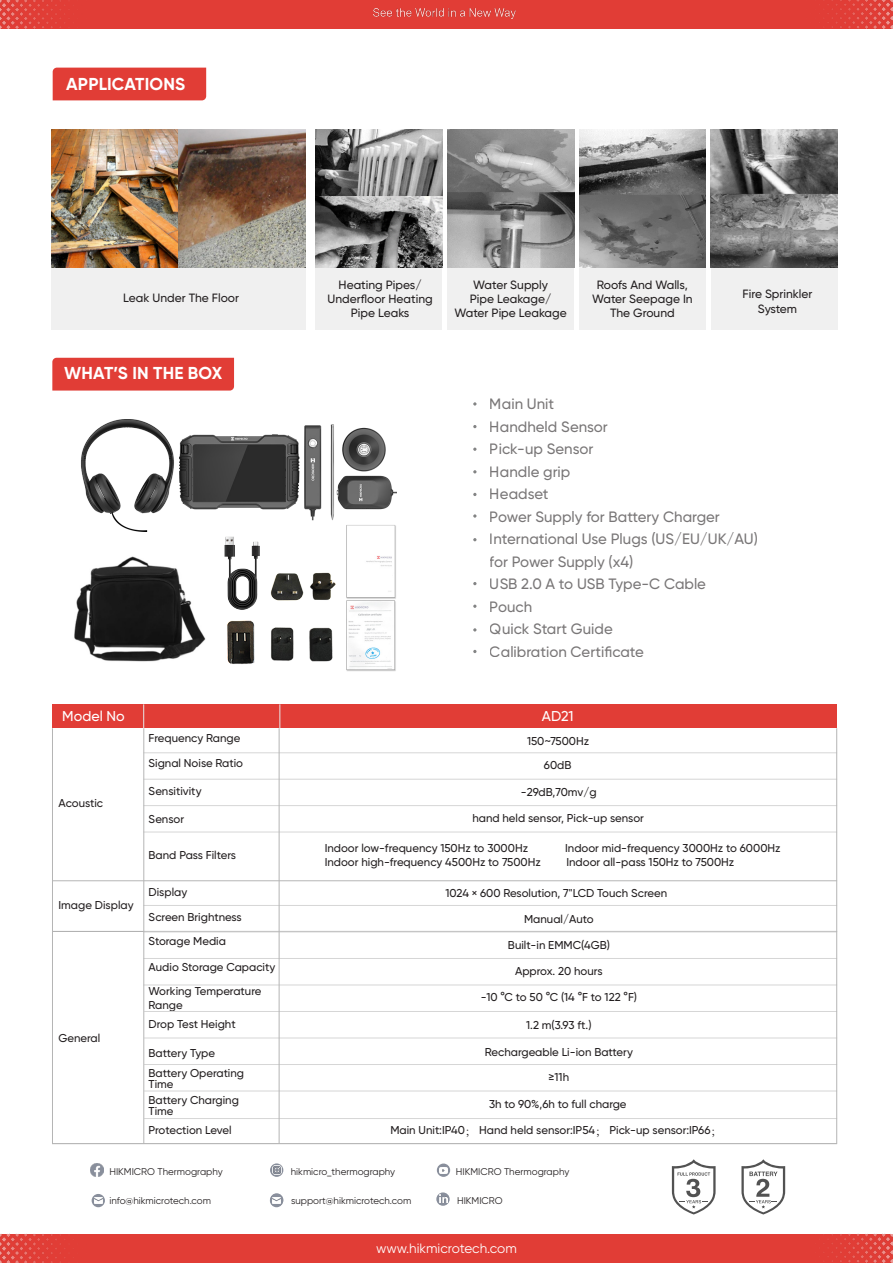
<style>
.page{position:relative;width:893px;height:1263px;background:#fff}
.page>*{position:absolute;margin:0;border:0;box-sizing:border-box;transform-origin:0 0}
.t1{font:700 17.25px "Gilroy";letter-spacing:.01em;color:#fff}
.t2{font:500 15px/22.5px "Gilroy";color:#231f20}
.t3{font:500 14.25px "Gilroy";color:#fff}
.t4{font:13.5px "Gilroy";color:#fff}
.t5{font:500 12px "Gilroy";color:#231f20}
.t6{font:500 11.4px/10.8px "Gilroy";color:#231f20}
.t7{font:9.75px "Gilroy";color:#231f20}
.s1{font-family:"Adobe Song Std";font-weight:300}
</style>
<div class="page">
<div style="left:0;top:0;width:893px;height:28px;background:#e13d36"></div>
<div style="left:0;top:1234px;width:893px;height:28px;background:#e13d36"></div>
<img style="left:374px;top:9px;width:142px;height:10px">
<img style="left:0;top:0;width:65px;height:28px">
<img style="left:828px;top:0;width:65px;height:28px">
<img style="left:0;top:1234px;width:65px;height:28px">
<img style="left:823px;top:1234px;width:70px;height:28px">
<svg style="left:91px;top:1163px;width:13px;height:13px"></svg>
<svg style="left:92px;top:1194px;width:13px;height:13px"></svg>
<svg style="left:94px;top:1197px;width:8px;height:7px"></svg>
<svg style="left:270px;top:1193px;width:13px;height:13px"></svg>
<svg style="left:270px;top:1163px;width:13px;height:14px"></svg>
<svg style="left:272px;top:1166px;width:9px;height:8px"></svg>
<svg style="left:436px;top:1192px;width:14px;height:14px"></svg>
<svg style="left:439px;top:1195px;width:9px;height:8px"></svg>
<svg style="left:437px;top:1163px;width:13px;height:14px"></svg>
<svg style="left:439px;top:1167px;width:9px;height:6px"></svg>
<svg style="left:741px;top:1159px;width:44px;height:55px"></svg>
<svg style="left:672px;top:1159px;width:44px;height:55px"></svg>
<div style="left:270px;top:1194px;width:13px;height:13px;background:#898f9c;border-radius:50%"></div>
<svg style="left:272px;top:1197px;width:9px;height:7px"></svg>
<div style="left:52px;top:704px;width:785px;height:24px;background:#e13d36"></div>
<hr style="left:143px;top:832px;width:694px;height:1px;background:#d6d6d6">
<hr style="left:52px;top:880px;width:785px;height:1px;background:#b5b5b5">
<hr style="left:52px;top:1143px;width:785px;height:1px;background:#ababab">
<hr style="left:52px;top:931px;width:785px;height:1px;background:#ababab">
<hr style="left:143px;top:905px;width:694px;height:1px;background:#d6d6d6">
<hr style="left:144px;top:1011px;width:693px;height:1px;background:#d6d6d6">
<hr style="left:144px;top:1038px;width:693px;height:1px;background:#d6d6d6">
<hr style="left:144px;top:1064px;width:693px;height:1px;background:#d6d6d6">
<hr style="left:144px;top:1091px;width:693px;height:1px;background:#d6d6d6">
<hr style="left:143px;top:805px;width:694px;height:1px;background:#d6d6d6">
<hr style="left:143px;top:752px;width:694px;height:1px;background:#d6d6d6">
<hr style="left:143px;top:779px;width:694px;height:1px;background:#d6d6d6">
<hr style="left:143px;top:932px;width:694px;height:1px;background:#d6d6d6">
<hr style="left:143px;top:958px;width:694px;height:1px;background:#d6d6d6">
<hr style="left:143px;top:985px;width:694px;height:1px;background:#d6d6d6">
<hr style="left:144px;top:1118px;width:693px;height:1px;background:#d6d6d6">
<hr style="left:143px;top:728px;width:1px;height:415px;background:#b5b5b5">
<hr style="left:52px;top:728px;width:1px;height:416px;background:#b5b5b5">
<hr style="left:836px;top:728px;width:1px;height:415px;background:#b5b5b5">
<hr style="left:279px;top:728px;width:1px;height:415px;background:#b5b5b5">
<svg style="left:279px;top:704px;width:1px;height:24px"></svg>
<svg style="left:143px;top:704px;width:1px;height:24px"></svg>
<div style="left:51px;top:268px;width:254px;height:61px;background:#f0f0f0"></div>
<div style="left:315px;top:268px;width:127px;height:61px;background:#f0f0f0"></div>
<div style="left:447px;top:268px;width:127px;height:61px;background:#f0f0f0"></div>
<div style="left:579px;top:268px;width:127px;height:61px;background:#f0f0f0"></div>
<div style="left:711px;top:268px;width:127px;height:61px;background:#f0f0f0"></div>
<img style="left:52px;top:130px;width:127px;height:138px">
<svg style="left:179px;top:130px;width:126px;height:138px;background:#877263"></svg>
<img style="left:315px;top:130px;width:127px;height:138px">
<img style="left:447px;top:130px;width:127px;height:138px">
<img style="left:579px;top:130px;width:127px;height:138px">
<img style="left:711px;top:130px;width:127px;height:138px">
<img style="left:74px;top:420px;width:323px;height:251px">
<div style="left:53px;top:68px;width:153px;height:32px;background:#e13d36"></div>
<div style="left:52px;top:358px;width:182px;height:33px;background:#e13d36"></div>
<p class="t1" style="left:66px;top:73px;width:120px">APPLICATIONS</p>
<p class="t5" style="left:123px;top:291px;width:117px">Leak Under The Floor</p>
<p class="t1" style="left:64px;top:363px;width:160px">WHAT’S IN THE BOX</p>
<p class="t5" style="left:339px;top:277px;width:85px">Heating Pipes/</p>
<p class="t5" style="left:328px;top:291px;width:107px">Underfloor Heating</p>
<p class="t5" style="left:351px;top:306px;width:60px">Pipe Leaks</p>
<p class="t5" style="left:473px;top:277px;width:76px">Water Supply</p>
<p class="t5" style="left:470px;top:291px;width:83px">Pipe Leakage/</p>
<p class="t5" style="left:455px;top:306px;width:114px">Water Pipe Leakage</p>
<p class="t5" style="left:597px;top:277px;width:93px">Roofs And Walls,</p>
<p class="t5" style="left:592px;top:291px;width:102px">Water Seepage In</p>
<p class="t5" style="left:610px;top:306px;width:66px">The Ground</p>
<p class="t5" style="left:743px;top:287px;width:71px">Fire Sprinkler</p>
<p class="t5" style="left:758px;top:301px;width:41px">System</p>
<h2 class="t2" style="left:490px;top:392px;width:270px">Main Unit<br>Handheld Sensor<br>Pick-up Sensor<br>Handle grip<br>Headset<br>Power Supply for Battery Charger<br>International Use Plugs (US/EU/UK/AU) for Power Supply (x4)<br>USB 2.0 A to USB Type-C Cable<br>Pouch<br>Quick Start Guide<br>Calibration Certificate</h2>
<p class="t3" style="left:62px;top:707px;width:64px">Model No</p>
<p class="t3" style="left:542px;top:707px;width:33px">AD21</p>
<p class="t6" style="left:527px;top:735px;width:63px">150~7500Hz</p>
<p class="t6" style="left:544px;top:759px;width:29px">60dB</p>
<p class="t6" style="left:521px;top:786px;width:77px">-29dB,70mv/g</p>
<p class="t6" style="left:472px;top:813px;width:173px">hand held sensor, Pick-up sensor</p>
<p class="t6" style="left:325px;top:843px;width:205px">Indoor low-frequency 150Hz to 3000Hz</p>
<p class="t6" style="left:565px;top:843px;width:217px">Indoor mid-frequency 3000Hz to 6000Hz</p>
<p class="t6" style="left:325px;top:857px;width:218px">Indoor high-frequency 4500Hz to 7500Hz</p>
<p class="t6" style="left:566px;top:857px;width:169px">Indoor all-pass 150Hz to 7500Hz</p>
<p class="t6" style="left:149px;top:732px;width:93px">Frequency Range</p>
<p class="t6" style="left:149px;top:757px;width:96px">Signal Noise Ratio</p>
<p class="t6" style="left:149px;top:786px;width:54px">Sensitivity</p>
<p class="t6" style="left:58px;top:797px;width:46px">Acoustic</p>
<p class="t6" style="left:149px;top:813px;width:37px">Sensor</p>
<p class="t6" style="left:149px;top:850px;width:89px">Band Pass Filters</p>
<p class="t6" style="left:149px;top:886px;width:40px">Display</p>
<p class="t6" style="left:149px;top:912px;width:95px">Screen Brightness</p>
<p class="t6" style="left:445px;top:887px;width:223px">1024 × 600 Resolution, 7"LCD Touch Screen</p>
<p class="t6" style="left:524px;top:913px;width:71px">Manual/Auto</p>
<p class="t6" style="left:508px;top:939px;width:104px">Built-in EMMC(4GB)</p>
<p class="t6" style="left:515px;top:966px;width:89px">Approx. 20 hours</p>
<p class="t6" style="left:481px;top:992px;width:158px">-10 °C to 50 °C (14 °F to 122 °F)</p>
<p class="t6" style="left:526px;top:1019px;width:67px">1.2 m(3.93 ft.)</p>
<p class="t6" style="left:485px;top:1046px;width:150px">Rechargeable Li-ion Battery</p>
<p class="t6" style="left:549px;top:1071px;width:22px">≥11h</p>
<p class="t6" style="left:489px;top:1098px;width:139px">3h to 90%,6h to full charge</p>
<p class="t6" style="left:390px;top:1125px;width:333px">Main Unit:IP40<span class="s1">；</span> Hand held sensor:IP54<span class="s1">；</span> Pick-up sensor:IP66<span class="s1">；</span></p>
<p class="t6" style="left:58px;top:900px;width:77px">Image Display</p>
<p class="t6" style="left:149px;top:936px;width:79px">Storage Media</p>
<p class="t6" style="left:149px;top:962px;width:128px">Audio Storage Capacity</p>
<p class="t6" style="left:149px;top:986px;width:114px">Working Temperature</p>
<p class="t6" style="left:149px;top:1000px;width:36px">Range</p>
<p class="t6" style="left:149px;top:1018px;width:89px">Drop Test Height</p>
<p class="t6" style="left:149px;top:1047px;width:68px">Battery Type</p>
<p class="t6" style="left:58px;top:1032px;width:43px">General</p>
<p class="t6" style="left:149px;top:1067px;width:97px">Battery Operating</p>
<p class="t6" style="left:149px;top:1078px;width:26px">Time</p>
<p class="t6" style="left:149px;top:1094px;width:92px">Battery Charging<br>Time</p>
<p class="t6" style="left:149px;top:1125px;width:85px">Protection Level</p>
<p class="t7" style="left:109px;top:1165px;width:115px">HIKMICRO Thermography</p>
<p class="t7" style="left:109px;top:1194px;width:103px">info@hikmicrotech.com</p>
<p class="t7" style="left:291px;top:1165px;width:106px">hikmicro_thermography</p>
<p class="t7" style="left:456px;top:1165px;width:115px">HIKMICRO Thermography</p>
<p class="t7" style="left:291px;top:1194px;width:122px">support@hikmicrotech.com</p>
<p class="t7" style="left:457px;top:1194px;width:47px">HIKMICRO</p>
<p class="t4" style="left:376px;top:1240px;width:142px">www.hikmicrotech.com</p>
</div>
